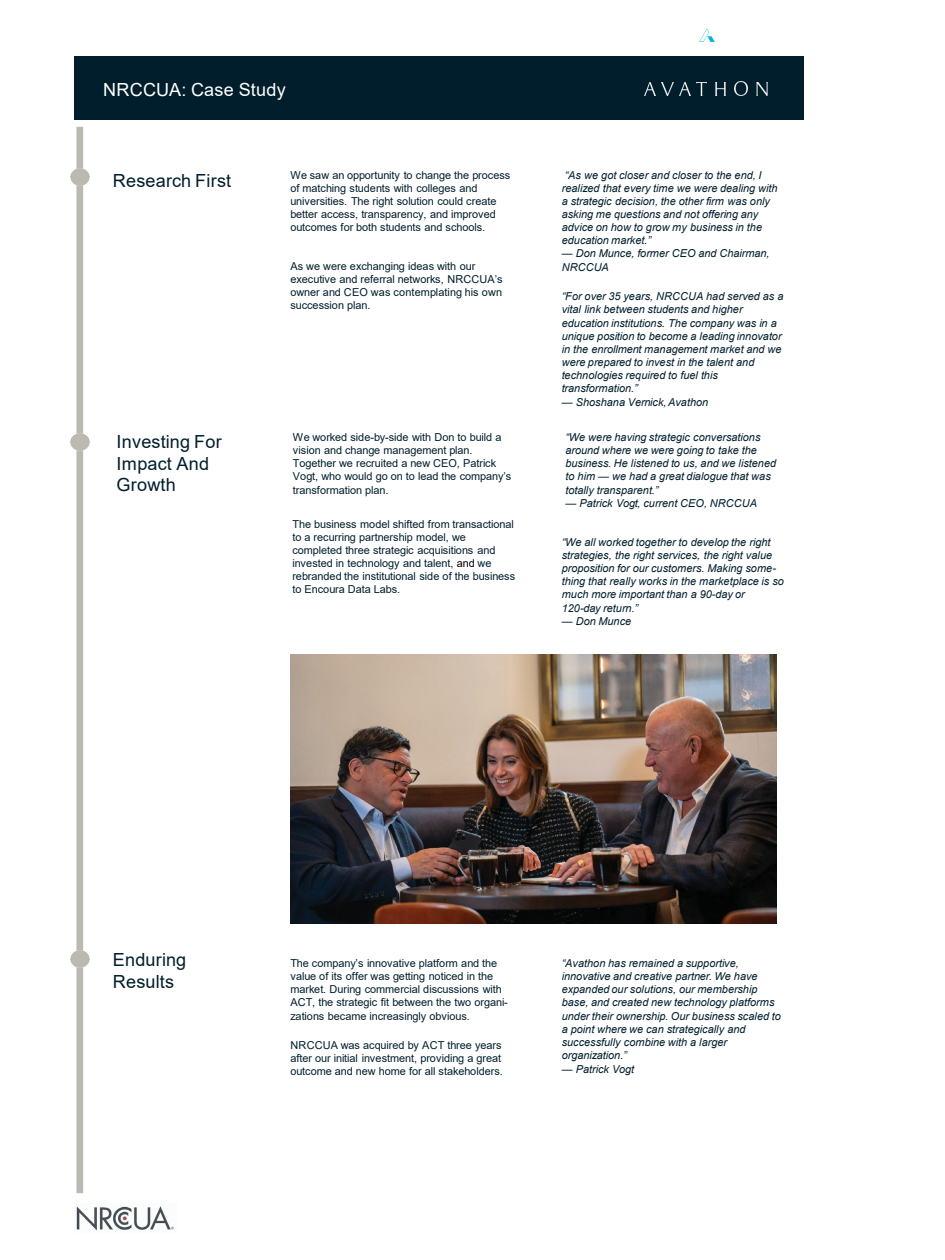
<style>
.page{position:relative;width:945px;height:1260px;background:#fff}
.page>*{position:absolute;margin:0;border:0;box-sizing:border-box;transform-origin:0 0}
.t1{font:18.03px/21.9px "Arial";letter-spacing:.015em;color:#001e2c}
.t2{font:18.03px "Arial";letter-spacing:.01em;color:#fff}
.t3{font:italic 10.85px/13.1px "Arial";color:#001e2c}
.t4{font:10.85px/13.1px "Arial";letter-spacing:-.005em;color:#001e2c}
.s1{color:#000}
</style>
<div class="page">
<div style="left:76px;top:127px;width:7px;height:1066px;background:#bbb9b0"></div>
<img style="left:70px;top:168px;width:20px;height:17px">
<img style="left:70px;top:433px;width:20px;height:17px">
<img style="left:70px;top:951px;width:20px;height:17px">
<div style="left:75px;top:56px;width:729px;height:64px;background:#001e2c"></div>
<img style="left:699px;top:29px;width:15px;height:13px">
<svg style="left:644px;top:82px;width:12px;height:13px"></svg>
<svg style="left:662px;top:82px;width:11px;height:13px"></svg>
<svg style="left:679px;top:82px;width:12px;height:13px"></svg>
<svg style="left:697px;top:82px;width:10px;height:13px"></svg>
<svg style="left:715px;top:82px;width:11px;height:13px"></svg>
<svg style="left:735px;top:82px;width:13px;height:13px"></svg>
<svg style="left:756px;top:82px;width:12px;height:13px"></svg>
<img style="left:76px;top:1206px;width:98px;height:25px">
<img style="left:290px;top:654px;width:487px;height:269px">
<p class="t2" style="left:103px;top:77px;width:184px">NRCCUA: Case Study</p>
<p class="t1" style="left:113px;top:169px;width:120px">Research First</p>
<p class="t4" style="left:290px;top:168px;width:222px">We saw an opportunity to change the process of matching students with colleges and universities. The right solution could create better access, transparency, and improved outcomes for both students and schools.</p>
<p class="t4" style="left:290px;top:259px;width:214px">As we were exchanging ideas with our executive and referral networks, NRCCUA’s owner and CEO was contemplating his own succession plan.</p>
<p class="t3" style="left:562px;top:169px;width:217px">“As we got closer and closer to the end, I realized that every time we were dealing with a strategic decision, the other firm was only asking me questions and not offering any advice on how to grow my business in the education market.”</p>
<p class="t3" style="left:562px;top:247px;width:209px">— Don Munce, former CEO and Chairman,<br>NRCCUA</p>
<p class="t3" style="left:562px;top:290px;width:223px">“For over 35 years, NRCCUA had served as a vital link between students and higher education institutions. The company was in a unique position to become a leading innovator in the enrollment management market and we were prepared to invest in the talent and technologies required to fuel this transformation.”</p>
<p class="t3" style="left:562px;top:396px;width:148px">— Shoshana Vernick,Avathon</p>
<p class="t1" style="left:117px;top:430px;width:107px">Investing For<br>Impact And<br>Growth</p>
<p class="t4" style="left:293px;top:431px;width:220px">We worked side-by-side with Don to build a vision and change management plan.<br>Together we recruited a new CEO, Patrick Vogt, who would go on to lead the company’s transformation plan.</p>
<p class="t4" style="left:292px;top:517px;width:224px">The business model shifted from transactional to a recurring partnership model, we completed three strategic acquisitions and invested in technology and talent, <span class="s1">and</span> we rebranded the institutional side of the business to Encoura Data Labs.</p>
<p class="t3" style="left:565px;top:431px;width:212px">“We were having strategic conversations around where we were going to take the business. He listened to us, and we listened to him — we had a great dialogue that was totally transparent.”</p>
<p class="t3" style="left:565px;top:496px;width:193px">— Patrick Vogt, current CEO, NRCCUA</p>
<p class="t3" style="left:562px;top:535px;width:224px">“We all worked together to develop the right strategies, the right services, the right value proposition for our customers. Making some&shy;thing that really works in the marketplace is so much more important than a 90-day or</p>
<p class="t3" style="left:562px;top:602px;width:78px">120-day return.”</p>
<p class="t3" style="left:562px;top:615px;width:71px">— Don Munce</p>
<p class="t1" style="left:113px;top:948px;width:75px">Enduring<br>Results</p>
<p class="t4" style="left:290px;top:957px;width:219px">The company’s innovative platform and the value of its offer was getting noticed in the market. During commercial discussions with ACT, the strategic fit between the two organi&shy;zations became increasingly obvious.</p>
<p class="t4" style="left:290px;top:1039px;width:214px">NRCCUA was acquired by ACT three years after our initial investment, providing a great outcome and new home for all stakeholders.</p>
<p class="t3" style="left:562px;top:957px;width:221px">“Avathon has remained a supportive, innovative and creative partner. We have expanded our solutions, our membership base, and created new technology platforms under their ownership. Our business scaled to a point where we can strategically and successfully combine with a larger organization.”</p>
<p class="t3" style="left:562px;top:1062px;width:74px">— Patrick Vogt</p>
</div>
